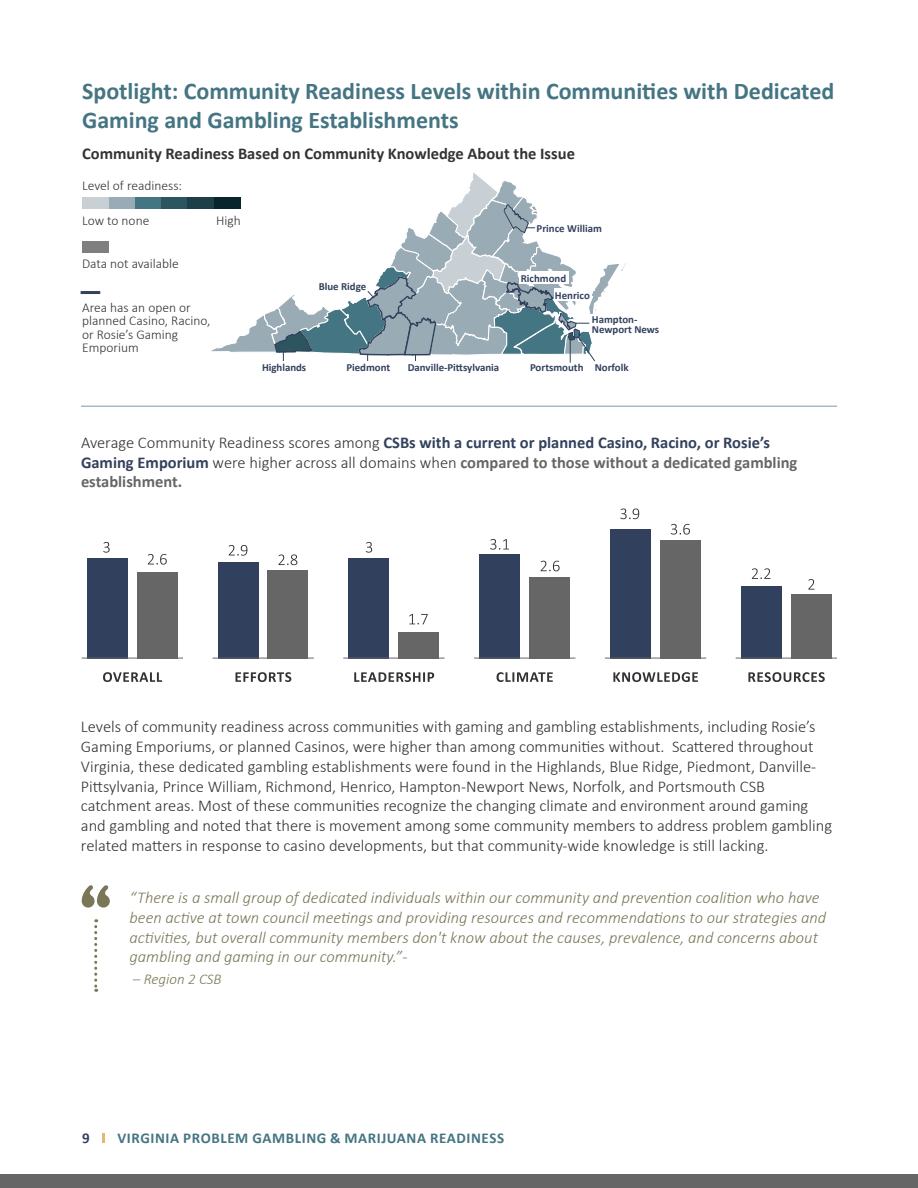
<style>
.page{position:relative;width:918px;height:1188px;background:#fff}
.page>*{position:absolute;margin:0;border:0;box-sizing:border-box;transform-origin:0 0}
.Body_Text{font:700 24px/28.8px "Calibri";color:#457583}
.Body_Text-2{font:300 16.5px/19.8px "Calibri";color:#333}
.t1{font:italic 300 16.5px/19.8px "Calibri";color:#7a7757}
.Body_Text-3{font:700 16.5px "Calibri";color:#333}
.t2{font:700 15px "Calibri";letter-spacing:.04em;color:#457583}
.t3{font:italic 300 15px "Calibri";color:#7a7757}
.t4{font:700 15px "Calibri";color:#33415d}
.Body_Text-4{font:300 13.5px/13.5px "Calibri";color:#333}
.t5{font:700 10.8px/9.3px "Calibri";color:#33415d}
.s1{font-weight:700;color:#33415d}
.s2{font-weight:700;color:#666}
</style>
<div class="page">
<svg style="left:102px;top:1133px;width:3px;height:10px"></svg>
<div style="left:0;top:1175px;width:918px;height:13px;background:#666"></div>
<svg style="left:211px;top:351px;width:384px;height:12px"></svg>
<svg style="left:82px;top:885px;width:28px;height:23px"></svg>
<svg style="left:94px;top:919px;width:3px;height:73px"></svg>
<hr style="left:81px;top:406px;width:756px;height:1px;background:#7e99a9">
<svg style="left:103px;top:672px;width:59px;height:10px"></svg>
<svg style="left:236px;top:672px;width:55px;height:10px"></svg>
<svg style="left:354px;top:672px;width:80px;height:10px"></svg>
<svg style="left:497px;top:672px;width:56px;height:10px"></svg>
<svg style="left:613px;top:672px;width:85px;height:10px"></svg>
<svg style="left:748px;top:672px;width:77px;height:10px"></svg>
<div style="left:87px;top:558px;width:41px;height:100px;background:#31415d"></div>
<div style="left:137px;top:572px;width:40px;height:86px;background:#666"></div>
<hr style="left:82px;top:658px;width:101px;height:1px;background:#666">
<div style="left:218px;top:562px;width:40px;height:96px;background:#31415d"></div>
<div style="left:268px;top:570px;width:40px;height:88px;background:#666"></div>
<hr style="left:212px;top:658px;width:102px;height:1px;background:#666">
<div style="left:349px;top:558px;width:40px;height:100px;background:#31415d"></div>
<div style="left:399px;top:632px;width:40px;height:26px;background:#666"></div>
<hr style="left:343px;top:658px;width:102px;height:1px;background:#666">
<div style="left:479px;top:554px;width:41px;height:104px;background:#31415d"></div>
<div style="left:529px;top:577px;width:41px;height:81px;background:#666"></div>
<hr style="left:474px;top:658px;width:101px;height:1px;background:#666">
<div style="left:610px;top:529px;width:41px;height:129px;background:#31415d"></div>
<div style="left:660px;top:540px;width:41px;height:118px;background:#666"></div>
<hr style="left:605px;top:658px;width:101px;height:1px;background:#666">
<div style="left:741px;top:586px;width:41px;height:72px;background:#31415d"></div>
<div style="left:791px;top:594px;width:40px;height:64px;background:#666"></div>
<hr style="left:736px;top:658px;width:101px;height:1px;background:#666">
<svg style="left:103px;top:542px;width:7px;height:11px"></svg>
<svg style="left:366px;top:542px;width:6px;height:11px"></svg>
<svg style="left:490px;top:539px;width:19px;height:11px"></svg>
<svg style="left:620px;top:509px;width:19px;height:10px"></svg>
<svg style="left:671px;top:524px;width:19px;height:11px"></svg>
<svg style="left:752px;top:568px;width:19px;height:11px"></svg>
<svg style="left:808px;top:579px;width:7px;height:11px"></svg>
<svg style="left:541px;top:561px;width:19px;height:10px"></svg>
<svg style="left:229px;top:545px;width:18px;height:11px"></svg>
<svg style="left:278px;top:554px;width:19px;height:11px"></svg>
<svg style="left:409px;top:614px;width:19px;height:10px"></svg>
<svg style="left:148px;top:554px;width:19px;height:11px"></svg>
<img style="left:81px;top:173px;width:545px;height:178px">
<p class="Body_Text" style="left:82px;top:76px;width:754px">Spotlight: Community Readiness Levels within Communities with Dedicated<br>Gaming and Gambling Establishments</p>
<p class="Body_Text-3" style="left:82px;top:142px;width:494px">Community Readiness Based on Community Knowledge About the Issue</p>
<p class="Body_Text-4" style="left:82px;top:179px;width:102px">Level of readiness:</p>
<p class="Body_Text-4" style="left:82px;top:214px;width:69px">Low to none</p>
<p class="Body_Text-4" style="left:216px;top:214px;width:26px">High</p>
<p class="Body_Text-4" style="left:82px;top:256px;width:98px">Data not available</p>
<p class="Body_Text-4" style="left:82px;top:301px;width:130px">Area has an open or planned Casino, Racino, or Rosie’s Gaming<br>Emporium</p>
<p class="t5" style="left:319px;top:282px;width:49px">Blue Ridge</p>
<p class="t5" style="left:262px;top:362px;width:46px">Highlands</p>
<p class="t5" style="left:346px;top:362px;width:45px">Piedmont</p>
<p class="t5" style="left:408px;top:362px;width:93px">Danville-Pittsylvania</p>
<p class="t5" style="left:537px;top:223px;width:67px">Prince William</p>
<p class="t5" style="left:521px;top:273px;width:47px">Richmond</p>
<p class="t5" style="left:555px;top:290px;width:37px">Henrico</p>
<p class="t5" style="left:592px;top:315px;width:69px">Hampton-<br>Newport News</p>
<p class="t5" style="left:530px;top:362px;width:55px">Portsmouth</p>
<p class="t5" style="left:595px;top:362px;width:35px">Norfolk</p>
<p class="Body_Text-2" style="left:81px;top:432px;width:718px">Average Community Readiness scores among <span class="s1">CSBs with a current or planned Casino, Racino, or Rosie’s<br>Gaming Emporium</span> were higher across all domains when <span class="s2">compared to those without a dedicated gambling establishment.</span></p>
<p class="Body_Text-2" style="left:81px;top:717px;width:753px">Levels of community readiness across communities with gaming and gambling establishments, including Rosie’s Gaming Emporiums, or planned Casinos, were higher than among communities without. Scattered throughout Virginia, these dedicated gambling establishments were found in the Highlands, Blue Ridge, Piedmont, Danville-Pittsylvania, Prince William, Richmond, Henrico, Hampton-Newport News, Norfolk, and Portsmouth CSB catchment areas. Most of these communities recognize the changing climate and environment around gaming and gambling and noted that there is movement among some community members to address problem gambling related matters in response to casino developments, but that community-wide knowledge is still lacking.</p>
<p class="t1" style="left:130px;top:888px;width:698px">“There is a small group of dedicated individuals within our community and prevention coalition who have been active at town council meetings and providing resources and recommendations to our strategies and activities, but overall community members don't know about the causes, prevalence, and concerns about gambling and gaming in our community.”-</p>
<p class="t3" style="left:133px;top:969px;width:90px">– Region 2 CSB</p>
<p class="t4" style="left:82px;top:1127px;width:9px">9</p>
<p class="t2" style="left:117px;top:1127px;width:388px">VIRGINIA PROBLEM GAMBLING &amp; MARIJUANA READINESS</p>
</div>
